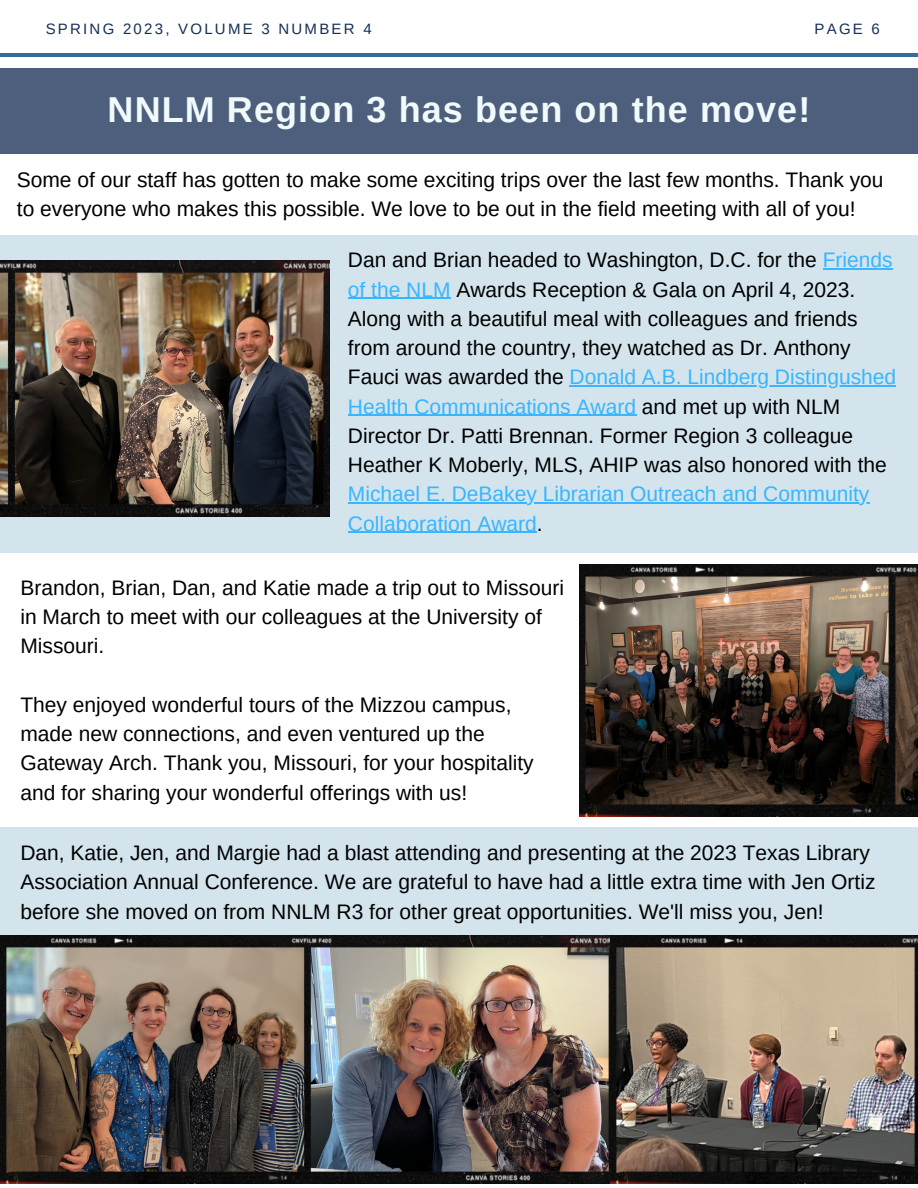
<style>
.page{position:relative;width:918px;height:1188px;background:#fff}
.page>*{position:absolute;margin:0;border:0;box-sizing:border-box;transform-origin:0 0}
.t1{font:700 36px "Arimo";letter-spacing:.03em;color:#f0fafb}
.t2{font:21px/29.2px "Arimo";color:#000}
.t3{font:15px "Arimo";letter-spacing:.15em;color:#172f54}
.s1{color:#38b6ff}
</style>
<div class="page">
<hr style="left:0;top:54px;width:918px;height:3px;background:#376c9b">
<div style="left:0;top:68px;width:918px;height:86px;background:#4d5f7c"></div>
<div style="left:0;top:236px;width:918px;height:317px;background:#d3e4ed"></div>
<img style="left:0;top:260px;width:329px;height:257px">
<hr style="left:823px;top:268px;width:70px;height:2px;background:#38b6ff">
<hr style="left:348px;top:298px;width:103px;height:1px;background:#38b6ff">
<hr style="left:570px;top:385px;width:326px;height:2px;background:#38b6ff">
<hr style="left:348px;top:415px;width:288px;height:1px;background:#38b6ff">
<hr style="left:348px;top:502px;width:521px;height:2px;background:#38b6ff">
<hr style="left:348px;top:532px;width:189px;height:1px;background:#38b6ff">
<div style="left:0;top:827px;width:918px;height:349px;background:#d3e4ed"></div>
<img style="left:580px;top:564px;width:338px;height:252px">
<img style="left:0;top:936px;width:611px;height:247px">
<img style="left:611px;top:936px;width:307px;height:247px">
<p class="t3" style="left:46px;top:20px;width:328px">SPRING 2023, VOLUME 3 NUMBER 4</p>
<p class="t3" style="left:815px;top:20px;width:67px">PAGE 6</p>
<p class="t1" style="left:108px;top:89px;width:704px">NNLM Region 3 has been on the move!</p>
<p class="t2" style="left:17px;top:165px;width:868px">Some of our staff has gotten to make some exciting trips over the last few months. Thank you</p>
<p class="t2" style="left:17px;top:194px;width:840px">to everyone who makes this possible. We love to be out in the field meeting with all of you!</p>
<p class="t2" style="left:348px;top:245px;width:550px">Dan and Brian headed to Washington, D.C. for the <span class="s1">Friends of the NLM</span> Awards Reception &amp; Gala on April 4, 2023.<br>Along with a beautiful meal with colleagues and friends from around the country, they watched as Dr. Anthony Fauci was awarded the <span class="s1">Donald A.B. Lindberg Distingushed Health Communications Award</span> and met up with NLM Director Dr. Patti Brennan. Former Region 3 colleague Heather K Moberly, MLS, AHIP was also honored with the <span class="s1">Michael E. DeBakey Librarian Outreach and Community Collaboration Award</span>.</p>
<p class="t2" style="left:20px;top:573px;width:545px">Brandon, Brian, Dan, and Katie made a trip out to Missouri in March to meet with our colleagues at the University of<br>Missouri.</p>
<p class="t2" style="left:20px;top:690px;width:515px">They enjoyed wonderful tours of the Mizzou campus, made new connections, and even ventured up the Gateway Arch. Thank you, Missouri, for your hospitality and for sharing your wonderful offerings with us!</p>
<p class="t2" style="left:20px;top:838px;width:857px">Dan, Katie, Jen, and Margie had a blast attending and presenting at the 2023 Texas Library<br>Association Annual Conference. We are grateful to have had a little extra time with Jen Ortiz before she moved on from NNLM R3 for other great opportunities. We'll miss you, Jen!</p>
</div>
